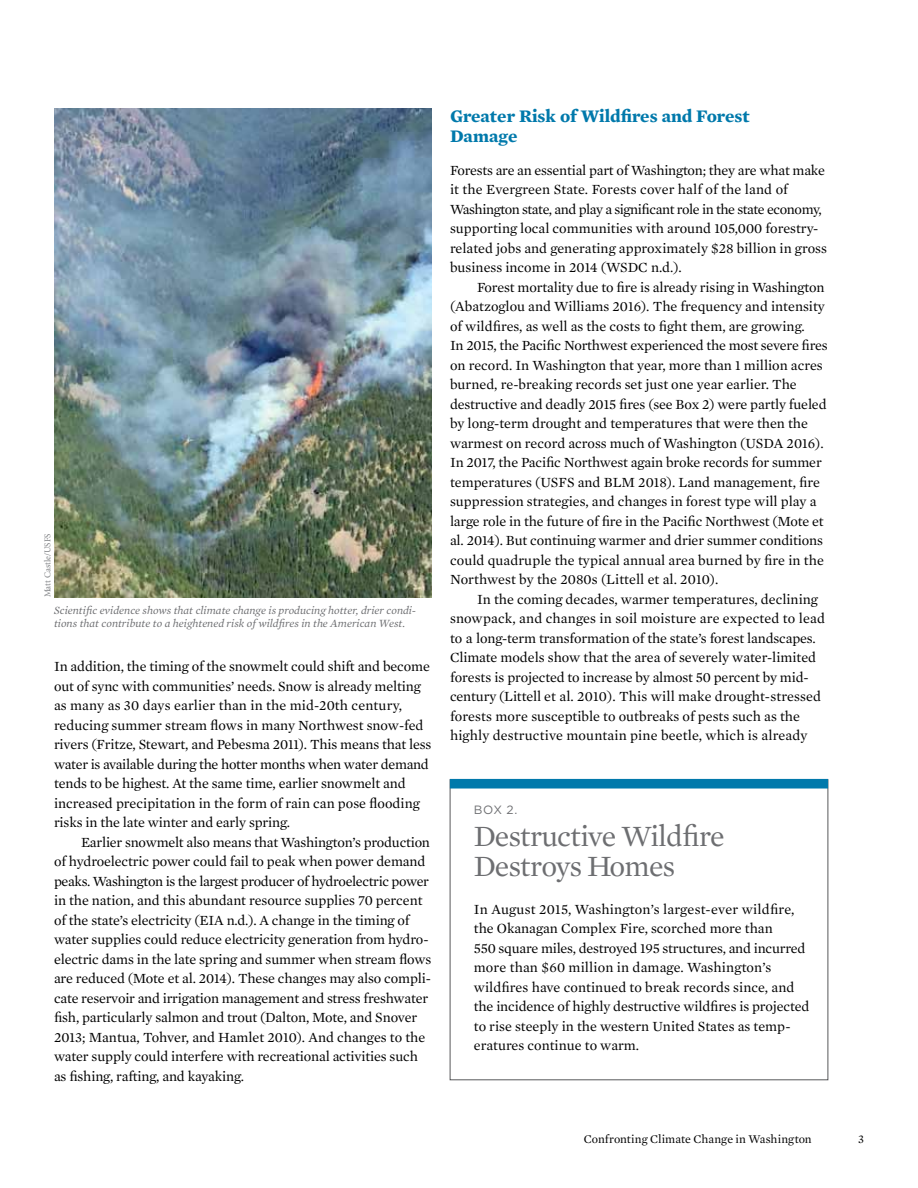
<style>
.page{position:relative;width:918px;height:1188px;background:#fff}
.page>*{position:absolute;margin:0;border:0;box-sizing:border-box;transform-origin:0 0}
.t1{font:30px/30px "Mercury Text G1";letter-spacing:-.035em;color:#6d6e71}
.t2{font:700 18px/20.2px "Mercury Text G1";color:#0079ab}
.t3{font:14.25px/19.5px "Mercury Text G1";letter-spacing:-.01em;color:#000}
.t4{font:12px "Mercury Text G1";color:#000}
.t5{font:12px "Gotham";color:#6d6e71}
.t6{font:italic 11.25px/13.5px "Mercury Text G1";color:#6d6e71}
.t7{font:9px "Minion Pro";letter-spacing:-.005em;color:#808285}
</style>
<div class="page">
<img style="left:54px;top:108px;width:378px;height:489px">
<div style="left:450px;top:779px;width:378px;height:10px;background:#0079ab;border:2px solid #0079ab"></div>
<p class="t7" style="left:42px;top:597px;width:66px;rotate:-90deg">Matt Castle/USFS</p>
<p class="t6" style="left:54px;top:603px;width:364px">Scientific evidence shows that climate change is producing hotter, drier condi&shy;tions that contribute to a heightened risk of wildfires in the American West.</p>
<p class="t3" style="left:54px;top:656px;width:379px">In addition, the timing of the snowmelt could shift and become out of sync with communities’ needs. Snow is already melting as many as 30 days earlier than in the mid-20th century, reducing summer stream flows in many Northwest snow-fed rivers (Fritze, Stewart, and Pebesma 2011). This means that less water is available during the hotter months when water demand tends to be highest. At the same time, earlier snowmelt and increased precipitation in the form of rain can pose flooding risks in the late winter and early spring.</p>
<p class="t3" style="left:54px;top:832px;width:379px;text-indent:27px">Earlier snowmelt also means that Washington’s production of hydroelectric power could fail to peak when power demand peaks. Washington is the largest producer of hydroelectric power in the nation, and this abundant resource supplies 70 percent of the state’s electricity (EIA n.d.). A change in the timing of water supplies could reduce electricity generation from hydro&shy;electric dams in the late spring and summer when stream flows are reduced (Mote et al. 2014). These changes may also compli&shy;cate reservoir and irrigation management and stress freshwater fish, particularly salmon and trout (Dalton, Mote, and Snover 2013; Mantua, Tohver, and Hamlet 2010). And changes to the water supply could interfere with recreational activities such as fishing, rafting, and kayaking.</p>
<p class="t2" style="left:450px;top:105px;width:301px">Greater Risk of Wildfires and Forest<br>Damage</p>
<p class="t3" style="left:450px;top:160px;width:378px">Forests are an essential part of Washington; they are what make it the Evergreen State. Forests cover half of the land of Washington state, and play a significant role in the state economy, supporting local communities with around 105,000 forestry&shy;related jobs and generating approximately $28 billion in gross business income in 2014 (WSDC n.d.).</p>
<p class="t3" style="left:450px;top:276px;width:379px;text-indent:27px">Forest mortality due to fire is already rising in Washington (Abatzoglou and Williams 2016). The frequency and intensity of wildfires, as well as the costs to fight them, are growing.<br>In 2015, the Pacific Northwest experienced the most severe fires on record. In Washington that year, more than 1 million acres burned, re-breaking records set just one year earlier. The destructive and deadly 2015 fires (see Box 2) were partly fueled by long-term drought and temperatures that were then the warmest on record across much of Washington (USDA 2016).<br>In 2017, the Pacific Northwest again broke records for summer temperatures (USFS and BLM 2018). Land management, fire suppression strategies, and changes in forest type will play a large role in the future of fire in the Pacific Northwest (Mote et al. 2014). But continuing warmer and drier summer conditions could quadruple the typical annual area burned by fire in the Northwest by the 2080s (Littell et al. 2010).</p>
<p class="t3" style="left:450px;top:588px;width:377px;text-indent:27px">In the coming decades, warmer temperatures, declining snowpack, and changes in soil moisture are expected to lead to a long-term transformation of the state’s forest landscapes.<br>Climate models show that the area of severely water-limited forests is projected to increase by almost 50 percent by mid&shy;century (Littell et al. 2010). This will make drought-stressed forests more susceptible to outbreaks of pests such as the highly destructive mountain pine beetle, which is already</p>
<p class="t5" style="left:474px;top:802px;width:45px">BOX 2.</p>
<h1 class="t1" style="left:474px;top:819px;width:252px">Destructive Wildfire<br>Destroys Homes</h1>
<p class="t3" style="left:474px;top:899px;width:337px">In August 2015, Washington’s largest-ever wildfire, the Okanagan Complex Fire, scorched more than<br>550 square miles, destroyed 195 structures, and incurred more than $60 million in damage. Washington’s wildfires have continued to break records since, and the incidence of highly destructive wildfires is projected to rise steeply in the western United States as temp&shy;eratures continue to warm.</p>
<p class="t4" style="left:584px;top:1130px;width:230px">Confronting Climate Change in Washington</p>
<p class="t4" style="left:858px;top:1130px;width:7px">3</p>
</div>
